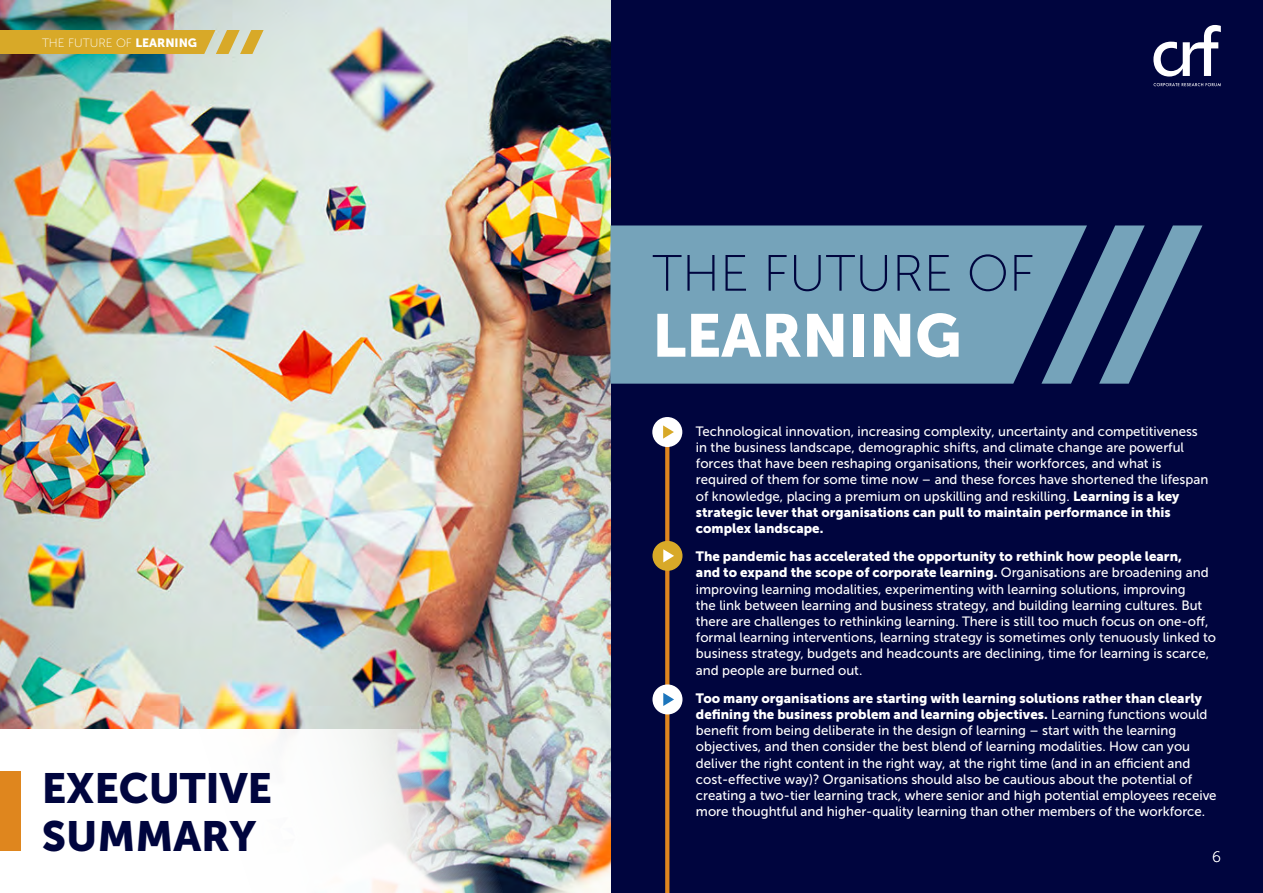
<style>
.page{position:relative;width:1263px;height:893px;background:#00053e}
.page>*{position:absolute;margin:0;border:0;box-sizing:border-box;transform-origin:0 0}
.t1{font:60px "Museo Sans 900";color:#fff}
.t2{font:51px "Museo Sans 100";color:#00053e}
.t3{font:42px/48px "Museo Sans 900";letter-spacing:-.005em;color:#00053e}
.t4{font:15px "Museo Sans 100";color:#fff}
.t5{font:13.5px/16.2px "Museo Sans 500";color:#fff}
.t6{font:13.5px/16.2px "Museo Sans 900";color:#fff}
.t7{font:12px "Museo Sans 100";color:#fff}
.s1{font-family:"Museo Sans 900"}
.s2{font-family:"Museo Sans 500"}
</style>
<div class="page">
<svg style="left:1153px;top:25px;width:68px;height:52px"></svg>
<svg style="left:1153px;top:83px;width:68px;height:3px"></svg>
<img style="left:0;top:0;width:610px;height:729px">
<img style="left:0;top:729px;width:610px;height:164px">
<div style="left:0;top:771px;width:21px;height:80px;background:#df861e"></div>
<svg style="left:665px;top:447px;width:4px;height:446px;background:#d47f1f"></svg>
<div style="left:652px;top:417px;width:30px;height:30px;background:#fff;border-radius:50%"></div>
<svg style="left:663px;top:425px;width:11px;height:14px"></svg>
<div style="left:652px;top:541px;width:30px;height:30px;background:#d8a928;border-radius:50%"></div>
<svg style="left:663px;top:549px;width:11px;height:13px"></svg>
<svg style="left:610px;top:225px;width:592px;height:159px;fill:#75a3ba"></svg>
<div style="left:652px;top:684px;width:30px;height:30px;background:#fff;border-radius:50%"></div>
<svg style="left:663px;top:693px;width:11px;height:13px"></svg>
<svg style="left:0;top:30px;width:264px;height:24px;background:#d7af3b"></svg>
<p class="t7" style="left:42px;top:36px;width:157px">THE FUTURE OF <span class="s1">LEARNING</span></p>
<h3 class="t3" style="left:42px;top:764px;width:232px">EXECUTIVE<br>SUMMARY</h3>
<h2 class="t2" style="left:652px;top:246px;width:384px">THE FUTURE OF</h2>
<h1 class="t1" style="left:652px;top:302px;width:311px">LEARNING</h1>
<p class="t5" style="left:696px;top:423px;width:514px">Technological innovation, increasing complexity, uncertainty and competitiveness in the business landscape, demographic shifts, and climate change are powerful forces that have been reshaping organisations, their workforces, and what is required of them for some time now – and these forces have shortened the lifespan of knowledge, placing a premium on upskilling and reskilling. <span class="s1">Learning is a key</span></p>
<p class="t6" style="left:696px;top:504px;width:476px">strategic lever that organisations can pull to maintain performance in this complex landscape.</p>
<p class="t6" style="left:696px;top:548px;width:514px">The pandemic has accelerated the opportunity to rethink how people learn, and to expand the scope of corporate learning. <span class="s2">Organisations are broadening and</span></p>
<p class="t5" style="left:696px;top:581px;width:522px">improving learning modalities, experimenting with learning solutions, improving<br>the link between learning and business strategy, and building learning cultures. But there are challenges to rethinking learning. There is still too much focus on one-off, formal learning interventions, learning strategy is sometimes only tenuously linked to business strategy, budgets and headcounts are declining, time for learning is scarce, and people are burned out.</p>
<p class="t6" style="left:696px;top:690px;width:513px">Too many organisations are starting with learning solutions rather than clearly defining the business problem and learning objectives. <span class="s2">Learning functions would</span></p>
<p class="t5" style="left:696px;top:722px;width:522px">benefit from being deliberate in the design of learning – start with the learning objectives, and then consider the best blend of learning modalities. How can you deliver the right content in the right way, at the right time (and in an efficient and cost-effective way)? Organisations should also be cautious about the potential of creating a two-tier learning track, where senior and high potential employees receive more thoughtful and higher-quality learning than other members of the workforce.</p>
<p class="t4" style="left:1212px;top:849px;width:10px">6</p>
</div>
